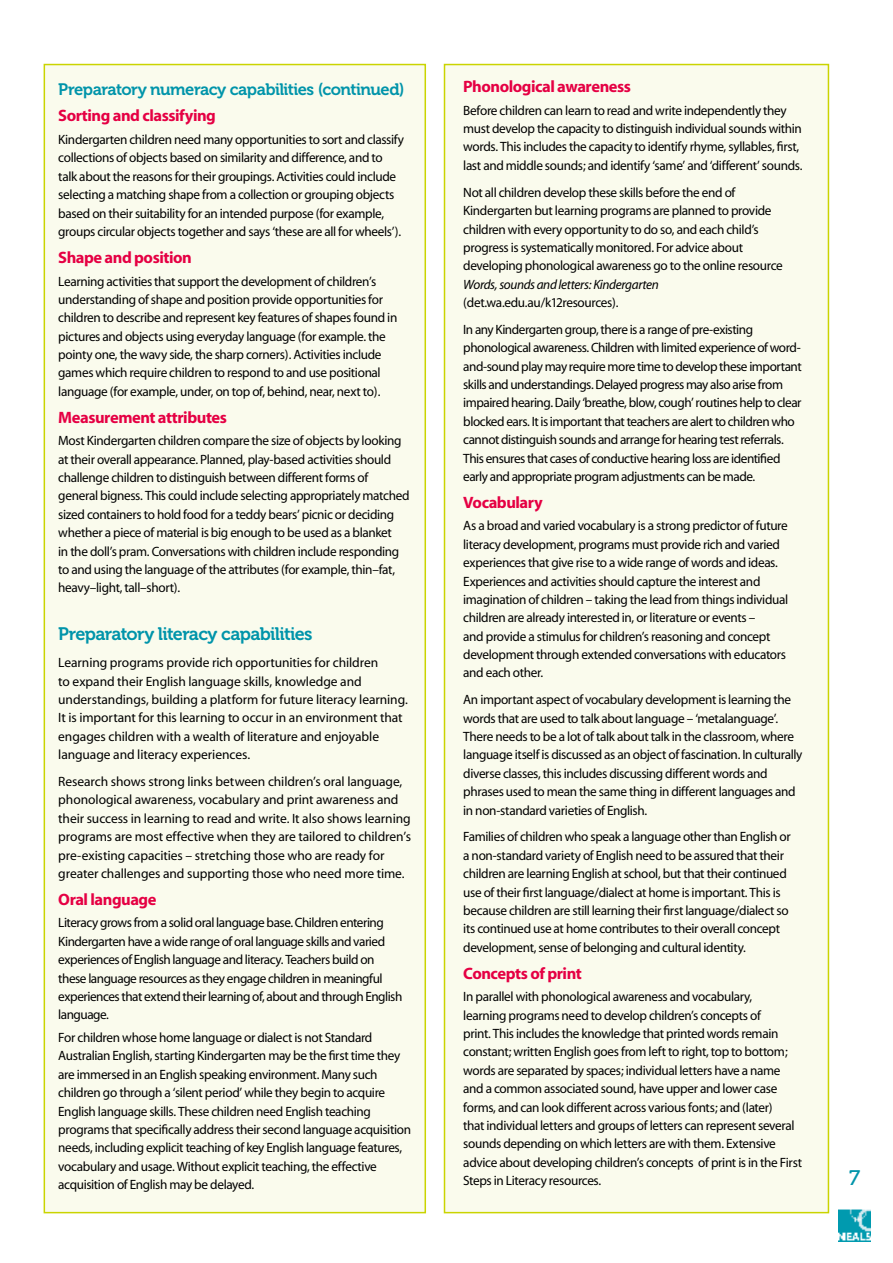
<style>
.page{position:relative;width:893px;height:1263px;background:#fff}
.page>*{position:absolute;margin:0;border:0;box-sizing:border-box;transform-origin:0 0}
.t1{font:21px "Museo 500";color:#0094aa}
.t2{font:18px "Museo 700";letter-spacing:-.035em;color:#0094aa}
.t3{font:700 16.5px "Myriad";letter-spacing:-.03em;color:#e50043}
.t4{font:16.5px "Museo 700";letter-spacing:-.03em;color:#0094aa}
.t5{font:13.5px/18.3px "Myriad";letter-spacing:-.025em;color:#000}
.t6{font:13.5px/18.3px "Myriad";letter-spacing:-.005em;color:#000}
.t7{font:italic 13.5px "Myriad";letter-spacing:-.025em;color:#000}
</style>
<div class="page">
<div style="left:44px;top:64px;width:382px;height:1149px;background:#fafbed;border:2px solid #cad400"></div>
<div style="left:444px;top:64px;width:385px;height:1149px;background:#fafbed;border:2px solid #cad400"></div>
<svg style="left:838px;top:1241px;width:33px;height:1px"></svg>
<img style="left:838px;top:1209px;width:33px;height:32px">
<p class="t4" style="left:58px;top:80px;width:348px">Preparatory numeracy capabilities (continued)</p>
<p class="t3" style="left:58px;top:107px;width:159px">Sorting and classifying</p>
<p class="t5" style="left:58px;top:131px;width:347px">Kindergarten children need many opportunities to sort and classify collections of objects based on similarity and difference, and to talk about the reasons for their groupings. Activities could include selecting a matching shape from a collection or grouping objects based on their suitability for an intended purpose (for example, groups circular objects together and says ‘these are all for wheels’).</p>
<p class="t3" style="left:58px;top:249px;width:135px">Shape and position</p>
<p class="t5" style="left:58px;top:272px;width:341px">Learning activities that support the development of children’s understanding of shape and position provide opportunities for children to describe and represent key features of shapes found in pictures and objects using everyday language (for example. the pointy one, the wavy side, the sharp corners). Activities include games which require children to respond to and use positional language (for example, under, on top of, behind, near, next to).</p>
<p class="t3" style="left:58px;top:409px;width:170px">Measurement attributes</p>
<p class="t5" style="left:58px;top:432px;width:353px">Most Kindergarten children compare the size of objects by looking at their overall appearance. Planned, play-based activities should challenge children to distinguish between different forms of general bigness. This could include selecting appropriately matched sized containers to hold food for a teddy bears’ picnic or deciding whether a piece of material is big enough to be used as a blanket<br>in the doll’s pram. Conversations with children include responding to and using the language of the attributes (for example, thin–fat, heavy–light, tall–short).</p>
<h2 class="t2" style="left:58px;top:624px;width:256px">Preparatory literacy capabilities</h2>
<p class="t6" style="left:58px;top:654px;width:351px">Learning programs provide rich opportunities for children<br>to expand their English language skills, knowledge and understandings, building a platform for future literacy learning.<br>It is important for this learning to occur in an environment that engages children with a wealth of literature and enjoyable language and literacy experiences.</p>
<p class="t6" style="left:58px;top:773px;width:354px">Research shows strong links between children’s oral language, phonological awareness, vocabulary and print awareness and their success in learning to read and write. It also shows learning programs are most effective when they are tailored to children’s pre-existing capacities – stretching those who are ready for greater challenges and supporting those who need more time.</p>
<p class="t3" style="left:58px;top:891px;width:100px">Oral language</p>
<p class="t5" style="left:58px;top:914px;width:346px">Literacy grows from a solid oral language base. Children entering Kindergarten have a wide range of oral language skills and varied experiences of English language and literacy. Teachers build on these language resources as they engage children in meaningful experiences that extend their learning of, about and through English language.</p>
<p class="t5" style="left:58px;top:1029px;width:354px">For children whose home language or dialect is not Standard Australian English, starting Kindergarten may be the first time they are immersed in an English speaking environment. Many such children go through a ‘silent period’ while they begin to acquire English language skills. These children need English teaching programs that specifically address their second language acquisition needs, including explicit teaching of key English language features, vocabulary and usage. Without explicit teaching, the effective acquisition of English may be delayed.</p>
<p class="t3" style="left:463px;top:78px;width:169px">Phonological awareness</p>
<p class="t5" style="left:463px;top:102px;width:341px">Before children can learn to read and write independently they must develop the capacity to distinguish individual sounds within words. This includes the capacity to identify rhyme, syllables, first, last and middle sounds; and identify ‘same’ and ‘different’ sounds.</p>
<p class="t5" style="left:463px;top:184px;width:321px">Not all children develop these skills before the end of Kindergarten but learning programs are planned to provide children with every opportunity to do so, and each child’s progress is systematically monitored. For advice about developing phonological awareness go to the online resource</p>
<p class="t7" style="left:463px;top:277px;width:197px">Words, sounds and letters: Kindergarten</p>
<p class="t5" style="left:463px;top:290px;width:291px;line-height:26.8px">(det.wa.edu.au/k12resources).<br>In any Kindergarten group, there is a range of pre-existing</p>
<p class="t5" style="left:463px;top:339px;width:340px">phonological awareness. Children with limited experience of word&shy;and-sound play may require more time to develop these important skills and understandings. Delayed progress may also arise from impaired hearing. Daily ‘breathe, blow, cough’ routines help to clear blocked ears. It is important that teachers are alert to children who cannot distinguish sounds and arrange for hearing test referrals.<br>This ensures that cases of conductive hearing loss are identified early and appropriate program adjustments can be made.</p>
<p class="t3" style="left:463px;top:494px;width:81px">Vocabulary</p>
<p class="t5" style="left:463px;top:517px;width:326px">As a broad and varied vocabulary is a strong predictor of future literacy development, programs must provide rich and varied experiences that give rise to a wide range of words and ideas.<br>Experiences and activities should capture the interest and imagination of children – taking the lead from things individual children are already interested in, or literature or events –<br>and provide a stimulus for children’s reasoning and concept development through extended conversations with educators and each other.</p>
<p class="t5" style="left:463px;top:691px;width:341px">An important aspect of vocabulary development is learning the words that are used to talk about language – ‘metalanguage’.<br>There needs to be a lot of talk about talk in the classroom, where language itself is discussed as an object of fascination. In culturally diverse classes, this includes discussing different words and phrases used to mean the same thing in different languages and in non-standard varieties of English.</p>
<p class="t5" style="left:463px;top:828px;width:329px">Families of children who speak a language other than English or a non-standard variety of English need to be assured that their children are learning English at school, but that their continued use of their first language/dialect at home is important. This is because children are still learning their first language/dialect so its continued use at home contributes to their overall concept development, sense of belonging and cultural identity.</p>
<p class="t3" style="left:463px;top:964px;width:120px">Concepts of print</p>
<p class="t5" style="left:463px;top:988px;width:340px">In parallel with phonological awareness and vocabulary,<br>learning programs need to develop children’s concepts of<br>print. This includes the knowledge that printed words remain constant; written English goes from left to right, top to bottom; words are separated by spaces; individual letters have a name and a common associated sound, have upper and lower case forms, and can look different across various fonts; and (later)<br>that individual letters and groups of letters can represent several sounds depending on which letters are with them. Extensive advice about developing children’s concepts of print is in the First Steps in Literacy resources.</p>
<h1 class="t1" style="left:849px;top:1166px;width:13px">7</h1>
</div>
